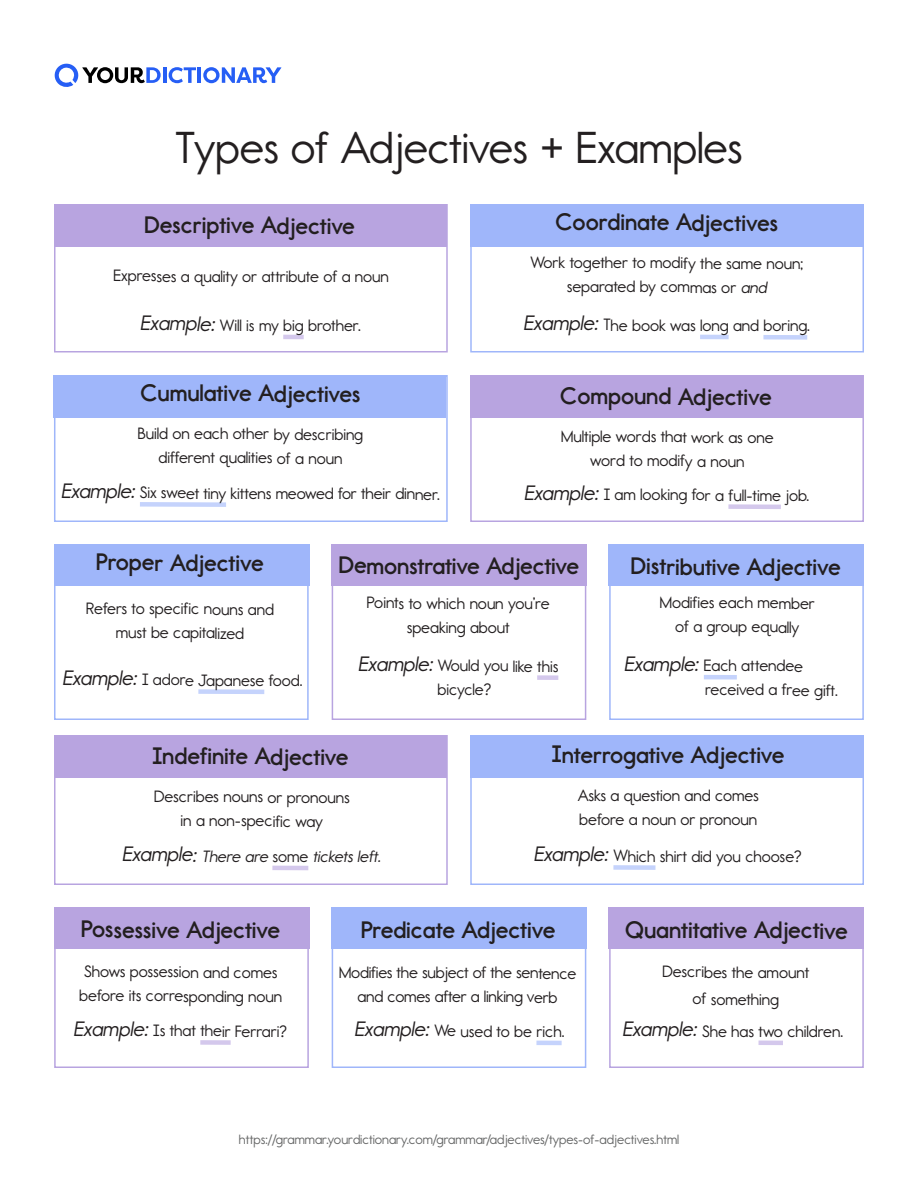
<style>
.page{position:relative;width:918px;height:1188px;background:#fff}
.page>*{position:absolute;margin:0;border:0;box-sizing:border-box;transform-origin:0 0}
.t1{font:45px "Report School Rg";color:#231f20}
.t2{font:700 24px "Report School Rg";letter-spacing:-.005em;color:#231f20}
.t3{font:16.5px/24px "Report School Rg";letter-spacing:-.005em;color:#231f20;text-align:center}
.t4{font:italic 16.5px "Report School Rg";color:#231f20}
.t5{font:13.5px "Report School Rg";color:#656666}
.s1{font-style:italic}
.s2{font-style:italic;font-size:21px}
.s3{font-size:21px}
.s4{font-style:normal}
</style>
<div class="page">
<svg style="left:54px;top:63px;width:107px;height:24px"></svg>
<hr style="left:163px;top:67px;width:3px;height:16px;background:#265ef5">
<svg style="left:169px;top:67px;width:27px;height:16px"></svg>
<hr style="left:198px;top:67px;width:3px;height:16px;background:#265ef5">
<svg style="left:203px;top:67px;width:78px;height:16px"></svg>
<div style="left:54px;top:204px;width:392px;height:42px;background:#b8a4e0"></div>
<div style="left:470px;top:375px;width:392px;height:42px;background:#b8a4e0"></div>
<div style="left:470px;top:204px;width:393px;height:42px;background:#9fb6fa"></div>
<div style="left:54px;top:204px;width:394px;height:148px;border:2px solid #b8a4e0"></div>
<div style="left:470px;top:204px;width:394px;height:148px;border:2px solid #9fb6fa"></div>
<div style="left:53px;top:375px;width:393px;height:42px;background:#9fb6fa"></div>
<div style="left:470px;top:375px;width:394px;height:147px;border:2px solid #b8a4e0"></div>
<div style="left:54px;top:375px;width:394px;height:147px;border:2px solid #9fb6fa"></div>
<div style="left:54px;top:908px;width:255px;height:42px;background:#b8a4e0"></div>
<div style="left:54px;top:908px;width:255px;height:160px;border:2px solid #b8a4e0"></div>
<div style="left:609px;top:908px;width:255px;height:42px;background:#b8a4e0"></div>
<div style="left:609px;top:908px;width:255px;height:160px;border:2px solid #b8a4e0"></div>
<div style="left:331px;top:908px;width:256px;height:42px;background:#9fb6fa"></div>
<div style="left:331px;top:544px;width:256px;height:42px;background:#b8a4e0"></div>
<div style="left:332px;top:544px;width:254px;height:176px;border:2px solid #b8a4e0"></div>
<div style="left:609px;top:544px;width:255px;height:42px;background:#9fb6fa"></div>
<div style="left:609px;top:544px;width:255px;height:176px;border:2px solid #9fb6fa"></div>
<div style="left:54px;top:544px;width:255px;height:42px;background:#9fb6fa"></div>
<div style="left:54px;top:544px;width:255px;height:176px;border:2px solid #9fb6fa"></div>
<div style="left:332px;top:908px;width:254px;height:160px;border:2px solid #9fb6fa"></div>
<div style="left:54px;top:735px;width:392px;height:42px;background:#b8a4e0"></div>
<div style="left:470px;top:735px;width:393px;height:42px;background:#9fb6fa"></div>
<div style="left:470px;top:735px;width:394px;height:150px;border:2px solid #9fb6fa"></div>
<div style="left:54px;top:735px;width:394px;height:150px;border:2px solid #b8a4e0"></div>
<hr style="left:700px;top:335px;width:29px;height:4px;background:#c5d3fc">
<div style="left:763px;top:335px;width:44px;height:5px;background:#c5d3fc"></div>
<hr style="left:283px;top:335px;width:21px;height:4px;background:#d4c8ec">
<div style="left:140px;top:502px;width:86px;height:5px;background:#c5d3fc"></div>
<div style="left:728px;top:504px;width:53px;height:5px;background:#d4c8ec"></div>
<div style="left:198px;top:689px;width:66px;height:5px;background:#c5d3fc"></div>
<div style="left:537px;top:675px;width:21px;height:5px;background:#d4c8ec"></div>
<div style="left:704px;top:675px;width:33px;height:5px;background:#c5d3fc"></div>
<div style="left:613px;top:865px;width:42px;height:5px;background:#c5d3fc"></div>
<hr style="left:272px;top:866px;width:36px;height:4px;background:#d4c8ec">
<div style="left:200px;top:1040px;width:31px;height:5px;background:#d4c8ec"></div>
<hr style="left:536px;top:1041px;width:26px;height:4px;background:#c5d3fc">
<hr style="left:759px;top:1041px;width:24px;height:4px;background:#d4c8ec">
<p class="t1" style="left:175px;top:121px;width:569px">Types of Adjectives + Examples</p>
<p class="t2" style="left:555px;top:208px;width:224px">Coordinate Adjectives</p>
<p class="t2" style="left:145px;top:211px;width:212px">Descriptive Adjective</p>
<p class="t3" style="left:114px;top:264px;width:277px">Expresses a quality or attribute of a noun</p>
<p class="t3" style="left:531px;top:251px;width:274px">Work together to modify the same noun; separated by commas or <span class="s1">and</span></p>
<p class="t3" style="left:140px;top:313px;width:222px"><span class="s2">Example:</span> Will is my big brother.</p>
<p class="t3" style="left:524px;top:313px;width:288px"><span class="s2">Example:</span> The book was long and boring.</p>
<p class="t2" style="left:140px;top:379px;width:222px">Cumulative Adjectives</p>
<p class="t2" style="left:560px;top:382px;width:213px">Compound Adjective</p>
<p class="t3" style="left:138px;top:422px;width:227px">Build on each other by describing different qualities of a noun</p>
<p class="t3" style="left:561px;top:425px;width:214px">Multiple words that work as one word to modify a noun</p>
<p class="t3" style="left:61px;top:481px;width:380px"><span class="s2">Example:</span> Six sweet tiny kittens meowed for their dinner.</p>
<p class="t3" style="left:524px;top:483px;width:287px"><span class="s2">Example:</span> I am looking for a full-time job.</p>
<p class="t2" style="left:96px;top:548px;width:169px">Proper Adjective</p>
<p class="t3" style="left:86px;top:597px;width:189px">Refers to specific nouns and must be capitalized</p>
<p class="t3" style="left:62px;top:668px;width:242px"><span class="s2">Example:</span> I adore Japanese food.</p>
<p class="t2" style="left:339px;top:551px;width:242px">Demonstrative Adjective</p>
<p class="t3" style="left:367px;top:591px;width:184px">Points to which noun you’re speaking about</p>
<p class="t3" style="left:358px;top:654px;width:202px"><span class="s2">Example:</span> Would you like this</p>
<p class="t3" style="left:438px;top:678px;width:55px">bicycle?</p>
<p class="t2" style="left:631px;top:552px;width:211px">Distributive Adjective</p>
<p class="t3" style="left:660px;top:591px;width:157px">Modifies each member of a group equally</p>
<p class="t3" style="left:624px;top:654px;width:180px"><span class="s2">Example:</span> Each attendee</p>
<p class="t3" style="left:705px;top:678px;width:134px">received a free gift.</p>
<p class="t2" style="left:152px;top:742px;width:198px">Indefinite Adjective</p>
<p class="t2" style="left:552px;top:740px;width:234px">Interrogative Adjective</p>
<p class="t3" style="left:154px;top:785px;width:197px">Describes nouns or pronouns in a non-specific way</p>
<p class="t3" style="left:578px;top:783px;width:183px">Asks a question and comes</p>
<p class="t3" style="left:579px;top:807px;width:180px">before a noun or pronoun</p>
<p class="t4" style="left:122px;top:847px;width:260px"><span class="s3">Example:</span> There are <span class="s4">some</span> tickets left.</p>
<p class="t3" style="left:534px;top:844px;width:269px"><span class="s2">Example:</span> Which shirt did you choose?</p>
<p class="t2" style="left:81px;top:915px;width:201px">Possessive Adjective</p>
<p class="t2" style="left:361px;top:915px;width:196px">Predicate Adjective</p>
<p class="t2" style="left:625px;top:915px;width:224px">Quantitative Adjective</p>
<p class="t3" style="left:79px;top:960px;width:205px;text-align:left">Shows possession and comes before its corresponding noun</p>
<p class="t3" style="left:339px;top:961px;width:239px">Modifies the subject of the sentence and comes after a linking verb</p>
<p class="t3" style="left:662px;top:958px;width:148px;line-height:27px">Describes the amount of something</p>
<p class="t3" style="left:74px;top:1019px;width:215px"><span class="s2">Example:</span> Is that their Ferrari?</p>
<p class="t3" style="left:355px;top:1019px;width:211px"><span class="s2">Example:</span> We used to be rich.</p>
<p class="t3" style="left:622px;top:1019px;width:222px"><span class="s2">Example:</span> She has two children.</p>
<p class="t5" style="left:239px;top:1131px;width:442px">https://grammar.yourdictionary.com/grammar/adjectives/types-of-adjectives.html</p>
</div>
